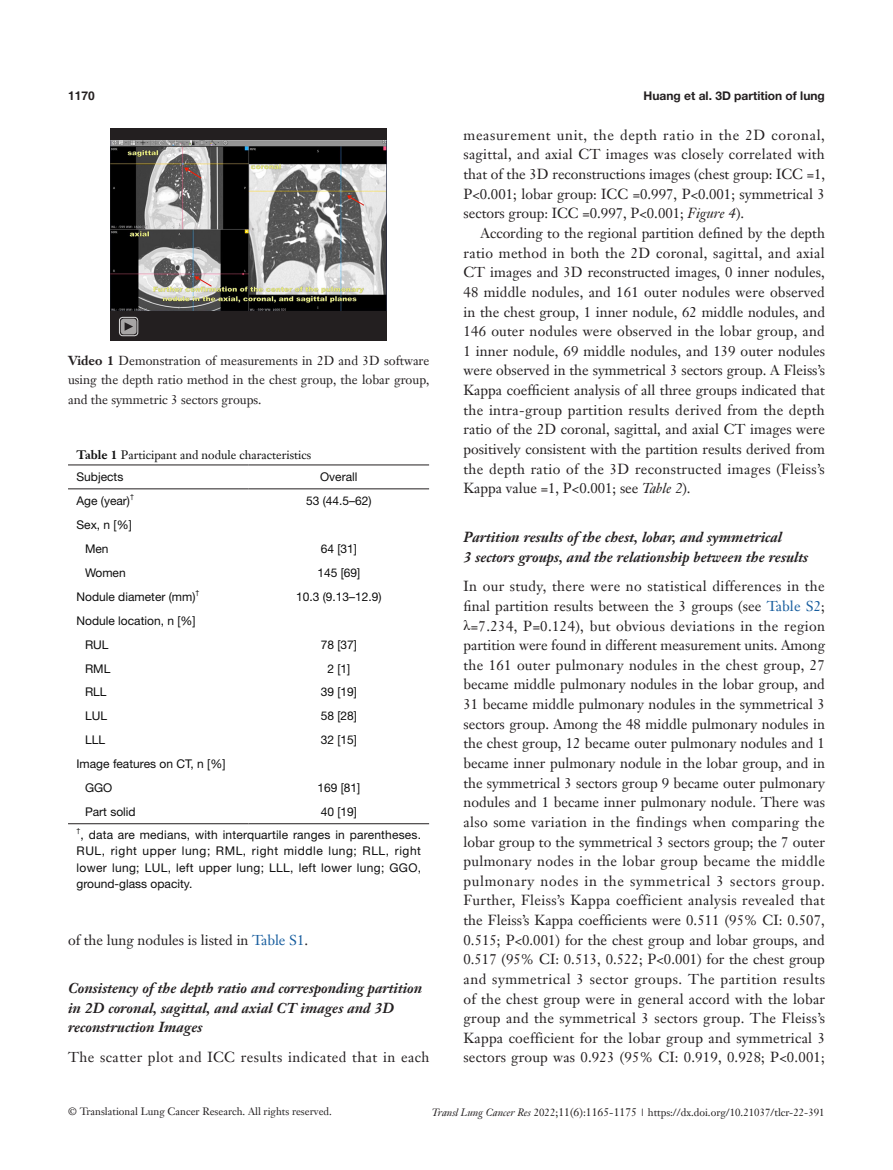
<style>
.page{position:relative;width:893px;height:1170px;background:#fff}
.page>*{position:absolute;margin:0;border:0;box-sizing:border-box;transform-origin:0 0}
.t1{font:14.25px/19.6px "Janson Text LT";letter-spacing:.015em;color:#231f20;text-align:justify}
._2ji-6_5{font:italic 700 14.25px/19.5px "Janson Text LT";color:#231f20}
.t2{font:12.75px/19.5px "Janson Text LT";color:#231f20;text-align:justify}
.t3{font:12px/16.5px "Helvetica Neue LT Pro";color:#0d0d0d;text-align:justify}
.t4{font:12px "Janson Text LT";color:#0d0d0d}
.t5{font:700 12px "Helvetica Neue LT Pro";color:#231f20}
.t6{font:700 12px "Helvetica";color:#231f20}
.t7{font:10.5px "Janson Text LT";color:#231f20}
.t8{font:7.05px "Helvetica Neue LT Pro";color:#0d0d0d}
.s1{font-weight:700}
.s2{color:#175d9e}
.s3{font-style:italic}
.s4{font-family:"Times New Roman"}
.s5{font-size:11.25px}
</style>
<div class="page">
<div style="left:111px;top:128px;width:276px;height:212px;background:#231f20"></div>
<img style="left:111px;top:140px;width:276px;height:170px">
<div style="left:119px;top:317px;width:19px;height:19px;border:1px solid #fff;border-radius:3px"></div>
<svg style="left:121px;top:318px;width:15px;height:16px"></svg>
<svg style="left:125px;top:322px;width:8px;height:9px"></svg>
<hr style="left:68px;top:464px;width:181px;height:1px;background:#231f20">
<hr style="left:249px;top:464px;width:180px;height:1px;background:#231f20">
<hr style="left:68px;top:488px;width:181px;height:1px;background:#231f20">
<hr style="left:249px;top:488px;width:180px;height:1px;background:#231f20">
<hr style="left:68px;top:823px;width:181px;height:1px;background:#231f20">
<hr style="left:249px;top:823px;width:180px;height:1px;background:#231f20">
<p class="t6" style="left:68px;top:88px;width:28px">1170</p>
<p class="t5" style="left:644px;top:88px;width:183px">Huang et al. 3D partition of lung</p>
<p class="t2" style="left:68px;top:350px;width:363px"><span class="s1">Video 1</span> Demonstration of measurements in 2D and 3D software using the depth ratio method in the chest group, the lobar group, and the symmetric 3 sectors groups.</p>
<p class="t4" style="left:77px;top:447px;width:236px"><span class="s1">Table 1</span> Participant and nodule characteristics</p>
<p class="t3" style="left:77px;top:468px;width:48px">Subjects</p>
<p class="t3" style="left:320px;top:468px;width:39px">Overall</p>
<p class="t3" style="left:77px;top:492px;width:55px">Age (year)</p>
<p class="t8" style="left:130px;top:492px;width:5px">†</p>
<p class="t3" style="left:306px;top:492px;width:67px">53 (44.5–62)</p>
<p class="t3" style="left:77px;top:516px;width:57px">Sex, n [%]</p>
<p class="t3" style="left:85px;top:540px;width:25px">Men</p>
<p class="t3" style="left:321px;top:540px;width:38px">64 [31]</p>
<p class="t3" style="left:85px;top:564px;width:42px">Women</p>
<p class="t3" style="left:317px;top:564px;width:44px">145 [69]</p>
<p class="t3" style="left:77px;top:588px;width:120px">Nodule diameter (mm)</p>
<p class="t8" style="left:195px;top:588px;width:5px">†</p>
<p class="t3" style="left:296px;top:588px;width:87px">10.3 (9.13–12.9)</p>
<p class="t3" style="left:77px;top:612px;width:121px">Nodule location, n [%]</p>
<p class="t3" style="left:85px;top:635px;width:25px">RUL</p>
<p class="t3" style="left:321px;top:635px;width:38px">78 [37]</p>
<p class="t3" style="left:85px;top:659px;width:27px">RML</p>
<p class="t3" style="left:327px;top:659px;width:24px">2 [1]</p>
<p class="t3" style="left:85px;top:683px;width:23px">RLL</p>
<p class="t3" style="left:321px;top:683px;width:38px">39 [19]</p>
<p class="t3" style="left:85px;top:707px;width:24px">LUL</p>
<p class="t3" style="left:321px;top:707px;width:38px">58 [28]</p>
<p class="t3" style="left:85px;top:731px;width:22px">LLL</p>
<p class="t3" style="left:321px;top:731px;width:38px">32 [15]</p>
<p class="t3" style="left:77px;top:755px;width:150px">Image features on CT, n [%]</p>
<p class="t3" style="left:85px;top:779px;width:29px">GGO</p>
<p class="t3" style="left:317px;top:779px;width:44px">169 [81]</p>
<p class="t3" style="left:85px;top:803px;width:52px">Part solid</p>
<p class="t3" style="left:321px;top:803px;width:38px">40 [19]</p>
<p class="t8" style="left:77px;top:826px;width:5px">†</p>
<p class="t3" style="left:77px;top:825px;width:346px;text-indent:4px">, data are medians, with interquartile ranges in parentheses.<br>RUL, right upper lung; RML, right middle lung; RLL, right lower lung; LUL, left upper lung; LLL, left lower lung; GGO, ground-glass opacity.</p>
<p class="t1" style="left:68px;top:929px;width:242px">of the lung nodules is listed in <span class="s2">Table S1</span>.</p>
<p class="_2ji-6_5" style="left:68px;top:978px;width:356px">Consistency of the depth ratio and corresponding partition in 2D coronal, sagittal, and axial CT images and 3D reconstruction Images</p>
<p class="t1" style="left:68px;top:1046px;width:363px">The scatter plot and ICC results indicated that in each</p>
<p class="t1" style="left:463px;top:125px;width:363px">measurement unit, the depth ratio in the 2D coronal, sagittal, and axial CT images was closely correlated with that of the 3D reconstructions images (chest group: ICC =1, P&lt;0.001; lobar group: ICC =0.997, P&lt;0.001; symmetrical 3 sectors group: ICC =0.997, P&lt;0.001; <span class="s3">Figure 4</span>).</p>
<p class="t1" style="left:463px;top:223px;width:363px;text-indent:17px">According to the regional partition defined by the depth ratio method in both the 2D coronal, sagittal, and axial CT images and 3D reconstructed images, 0 inner nodules, 48 middle nodules, and 161 outer nodules were observed in the chest group, 1 inner nodule, 62 middle nodules, and 146 outer nodules were observed in the lobar group, and 1 inner nodule, 69 middle nodules, and 139 outer nodules were observed in the symmetrical 3 sectors group. A Fleiss’s Kappa coefficient analysis of all three groups indicated that the intra-group partition results derived from the depth ratio of the 2D coronal, sagittal, and axial CT images were positively consistent with the partition results derived from the depth ratio of the 3D reconstructed images (Fleiss’s Kappa value =1, P&lt;0.001; see <span class="s3">Table 2</span>).</p>
<p class="_2ji-6_5" style="left:463px;top:527px;width:346px">Partition results of the chest, lobar, and symmetrical<br>3 sectors groups, and the relationship between the results</p>
<p class="t1" style="left:463px;top:576px;width:363px">In our study, there were no statistical differences in the final partition results between the 3 groups (see <span class="s2">Table S2</span>; <span class="s4">λ</span>=7.234, P<span class="s3">=</span>0.124), but obvious deviations in the region partition were found in different measurement units. Among the 161 outer pulmonary nodules in the chest group, 27 became middle pulmonary nodules in the lobar group, and 31 became middle pulmonary nodules in the symmetrical 3 sectors group. Among the 48 middle pulmonary nodules in the chest group, 12 became outer pulmonary nodules and 1 became inner pulmonary nodule in the lobar group, and in the symmetrical 3 sectors group 9 became outer pulmonary nodules and 1 became inner pulmonary nodule. There was also some variation in the findings when comparing the lobar group to the symmetrical 3 sectors group; the 7 outer pulmonary nodes in the lobar group became the middle pulmonary nodes in the symmetrical 3 sectors group.<br>Further, Fleiss’s Kappa coefficient analysis revealed that the Fleiss’s Kappa coefficients were 0.511 (95% CI: 0.507, 0.515; P&lt;0.001) for the chest group and lobar groups, and 0.517 (95% CI: 0.513, 0.522; P&lt;0.001) for the chest group and symmetrical 3 sector groups. The partition results of the chest group were in general accord with the lobar group and the symmetrical 3 sectors group. The Fleiss’s Kappa coefficient for the lobar group and symmetrical 3 sectors group was 0.923 (95% CI: 0.919, 0.928; P&lt;0.001;</p>
<p class="t7" style="left:68px;top:1104px;width:265px">© Translational Lung Cancer Research. All rights reserved.</p>
<p class="t7" style="left:432px;top:1105px;width:394px"><span class="s3">Transl Lung Cancer Res</span> 2022<span class="s5">;11(6):1165-1175</span> | https://dx.doi.org/10.21037/tlcr-22-391</p>
</div>
